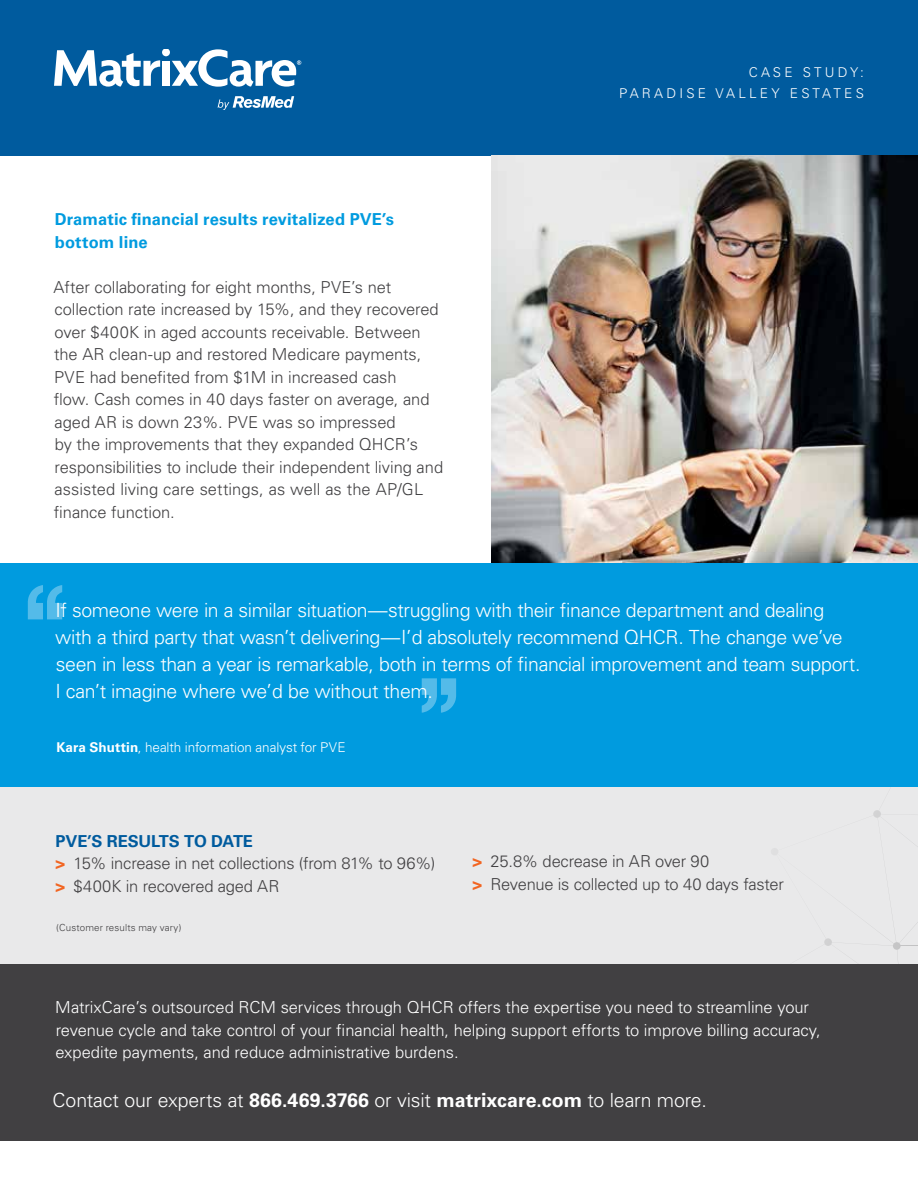
<style>
.page{position:relative;width:918px;height:1188px;background:#fff}
.page>*{position:absolute;margin:0;border:0;box-sizing:border-box;transform-origin:0 0}
.t1{font:300 19.5px/27px "Univers LT Std";letter-spacing:-.02em;color:#fff}
.t2{font:300 16.5px/22.5px "Univers LT Std";letter-spacing:-.005em;color:#414042}
.t3{font:300 16.5px/22.5px "Univers LT Std";letter-spacing:-.005em;color:#fff}
.t4{font:700 16.5px/22.5px "Univers LT Std";letter-spacing:.01em;color:#009bdf}
.t5{font:300 13.5px "Univers LT Std";letter-spacing:-.005em;color:#fff}
.t6{font:300 13.5px/21px "Univers LT Std";letter-spacing:.24em;color:#fff;text-align:right}
.t7{font:300 9.75px "Univers LT Std";letter-spacing:.015em;color:#414042}
.s1{font-weight:700}
.s2{font-weight:700;color:#005b9e}
.s3{font-weight:700;color:#f26522}
</style>
<div class="page">
<div style="left:0;top:0;width:918px;height:156px;background:#005b9e"></div>
<svg style="left:54px;top:50px;width:247px;height:37px"></svg>
<svg style="left:218px;top:96px;width:76px;height:13px"></svg>
<img style="left:492px;top:156px;width:426px;height:408px">
<div style="left:0;top:964px;width:918px;height:177px;background:#414042"></div>
<div style="left:0;top:787px;width:918px;height:177px;background:#e9e9ea"></div>
<div style="left:824px;top:938px;width:8px;height:8px;background:#d2d2d3;border-radius:50%"></div>
<div style="left:893px;top:942px;width:8px;height:8px;background:#c5c5c6;border-radius:50%"></div>
<div style="left:873px;top:810px;width:8px;height:8px;background:#d2d2d3;border-radius:50%"></div>
<div style="left:771px;top:848px;width:7px;height:7px;background:#dfdfe0;border-radius:50%"></div>
<div style="left:0;top:564px;width:918px;height:223px;background:#009bdf"></div>
<svg style="left:28px;top:585px;width:34px;height:34px"></svg>
<svg style="left:422px;top:678px;width:34px;height:35px"></svg>
<p class="t4" style="left:55px;top:208px;width:341px">Dramatic financial results revitalized PVE’s bottom line</p>
<p class="t2" style="left:53px;top:275px;width:391px">After collaborating for eight months, PVE’s net collection rate increased by 15%, and they recovered over $400K in aged accounts receivable. Between the AR clean-up and restored Medicare payments, PVE had benefited from $1M in increased cash<br>flow. Cash comes in 40 days faster on average, and aged AR is down 23%. PVE was so impressed<br>by the improvements that they expanded QHCR’s responsibilities to include their independent living and assisted living care settings, as well as the AP/GL finance function.</p>
<p class="t6" style="left:619px;top:61px;width:246px">CASE STUDY:<br>PARADISE VALLEY ESTATES</p>
<p class="t1" style="left:55px;top:596px;width:807px">If someone were in a similar situation—struggling with their finance department and dealing with a third party that wasn’t delivering—I’d absolutely recommend QHCR. The change we’ve seen in less than a year is remarkable, both in terms of financial improvement and team support.<br>I can’t imagine where we’d be without them.</p>
<p class="t5" style="left:57px;top:739px;width:291px"><span class="s1">Kara Shuttin</span>, health information analyst for PVE</p>
<p class="t2" style="left:56px;top:830px;width:381px"><span class="s2">PVE’S RESULTS TO DATE<br></span><span class="s3">&gt;</span> 15% increase in net collections (from 81% to 96%) <span class="s3">&gt;</span> $400K in recovered aged AR</p>
<p class="t7" style="left:56px;top:922px;width:127px">(Customer results may vary)</p>
<p class="t2" style="left:472px;top:850px;width:313px"><span class="s3">&gt;</span> 25.8% decrease in AR over 90<br><span class="s3">&gt;</span> Revenue is collected up to 40 days faster</p>
<p class="t3" style="left:55px;top:996px;width:767px">MatrixCare’s outsourced RCM services through QHCR offers the expertise you need to streamline your revenue cycle and take control of your financial health, helping support efforts to improve billing accuracy, expedite payments, and reduce administrative burdens.</p>
<p class="t1" style="left:52px;top:1087px;width:656px">Contact our experts at <span class="s1">866.469.3766</span> or visit <span class="s1">matrixcare.com</span> to learn more.</p>
</div>
